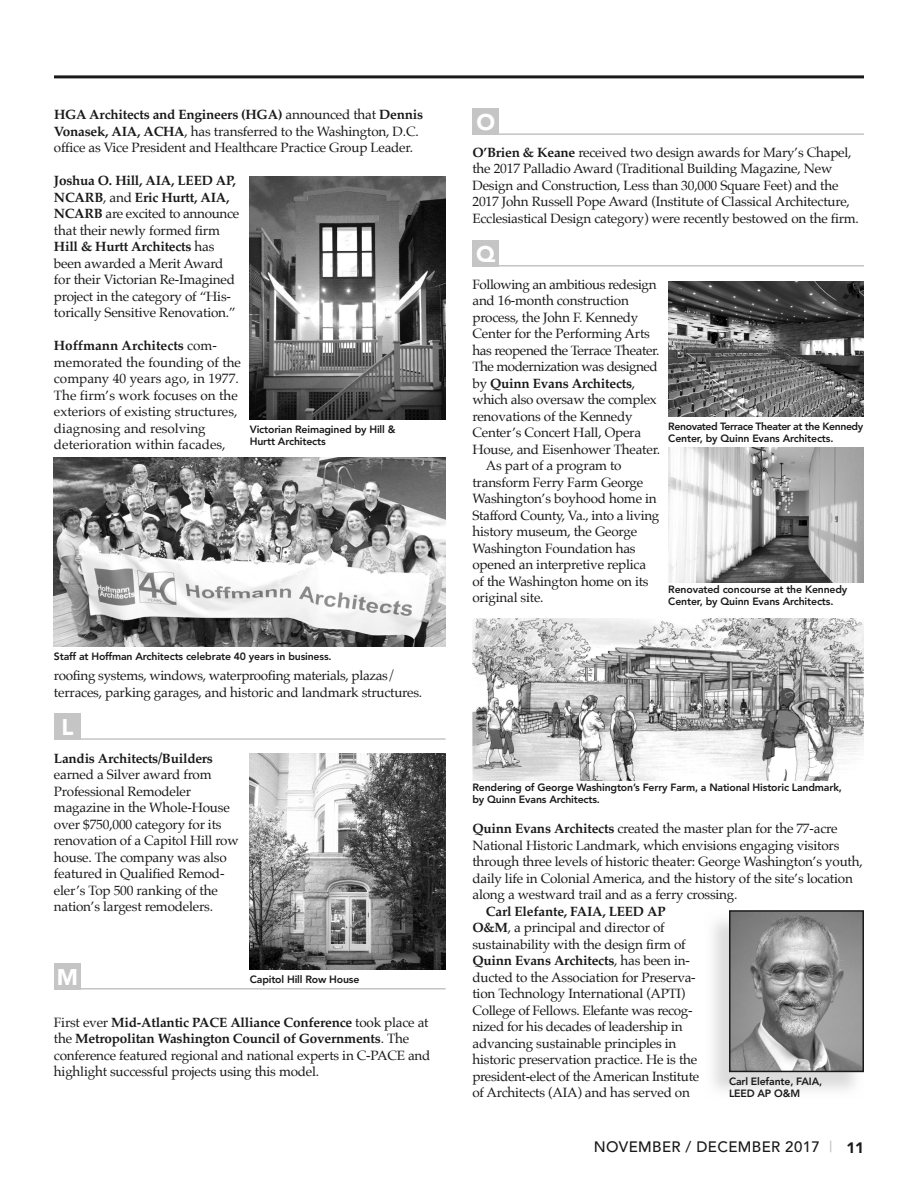
<style>
.page{position:relative;width:918px;height:1188px;background:#fff}
.page>*{position:absolute;margin:0;border:0;box-sizing:border-box;transform-origin:0 0}
.t1{font:900 22.5px "Avenir";color:#fff}
.t2{font:500 15px "Avenir";letter-spacing:.025em;color:#191919}
.t3{font:13.5px/16.5px "Palatino";letter-spacing:-.015em;color:#191919}
.t4{font:700 13.5px "Palatino";letter-spacing:-.015em;color:#191919}
.t5{font:13.5px "Palatino";letter-spacing:-.035em;color:#191919}
.t6{font:800 10.5px/12px "Avenir";letter-spacing:-.015em;color:#191919}
.t7{font:800 10.5px/12px "Avenir";letter-spacing:-.04em;color:#191919}
.s1{font-weight:700}
.s2{font-weight:400}
.s3{color:#c5c5c5}
.s4{font-weight:900}
</style>
<div class="page">
<hr style="left:54px;top:75px;width:810px;height:3px;background:#191919">
<div style="left:54px;top:963px;width:27px;height:27px;background:#c5c5c5"></div>
<hr style="left:54px;top:988px;width:392px;height:2px;background:#c5c5c5">
<div style="left:54px;top:713px;width:27px;height:27px;background:#c5c5c5"></div>
<hr style="left:54px;top:738px;width:392px;height:2px;background:#c5c5c5">
<div style="left:472px;top:108px;width:27px;height:27px;background:#c5c5c5"></div>
<hr style="left:472px;top:133px;width:392px;height:2px;background:#c5c5c5">
<div style="left:472px;top:240px;width:27px;height:27px;background:#c5c5c5"></div>
<hr style="left:472px;top:265px;width:392px;height:2px;background:#c5c5c5">
<img style="left:668px;top:281px;width:196px;height:135px">
<img style="left:668px;top:448px;width:196px;height:135px">
<img style="left:250px;top:176px;width:196px;height:243px">
<img style="left:250px;top:753px;width:196px;height:216px">
<img style="left:54px;top:457px;width:391px;height:189px">
<img style="left:472px;top:618px;width:392px;height:162px">
<img style="left:732px;top:913px;width:129px;height:156px">
<div style="left:729px;top:910px;width:135px;height:162px;border:2px solid #191919"></div>
<p class="t3" style="left:54px;top:107px;width:371px"><span class="s1">HGA Architects and Engineers (HGA)</span> announced that <span class="s1">Dennis<br>Vonasek, AIA, ACHA</span>, has transferred to the Washington, D.C. office as Vice President and Healthcare Practice Group Leader.</p>
<p class="t3" style="left:54px;top:173px;width:187px"><span class="s1">Joshua O. Hill, AIA, LEED AP,<br>NCARB</span>, and <span class="s1">Eric Hurtt, AIA,<br>NCARB</span> are excited to announce that their newly formed firm<br><span class="s1">Hill &amp; Hurtt Architects</span> has been awarded a Merit Award for their Victorian Re-Imagined project in the category of “His&shy;torically Sensitive Renovation.”</p>
<p class="t3" style="left:54px;top:338px;width:189px"><span class="s1">Hoffmann Architects</span> com&shy;memorated the founding of the company 40 years ago, in 1977.<br>The firm’s work focuses on the exteriors of existing structures, diagnosing and resolving deterioration within facades,</p>
<p class="t6" style="left:250px;top:423px;width:147px">Victorian Reimagined by Hill &amp;<br>Hurtt Architects</p>
<p class="t6" style="left:54px;top:651px;width:279px">Staff at Hoffman Architects celebrate 40 years in business.</p>
<p class="t3" style="left:54px;top:668px;width:370px">roofing systems, windows, waterproofing materials, plazas/ terraces, parking garages, and historic and landmark structures.</p>
<h1 class="t1" style="left:61px;top:708px;width:14px">L</h1>
<p class="t4" style="left:54px;top:752px;width:160px">Landis Architects/Builders</p>
<p class="t3" style="left:54px;top:767px;width:186px">earned a Silver award from<br>Professional Remodeler magazine in the Whole-House over $750,000 category for its renovation of a Capitol Hill row house. The company was also featured in Qualified Remod&shy;eler’s Top 500 ranking of the nation’s largest remodelers.</p>
<h1 class="t1" style="left:57px;top:958px;width:23px">M</h1>
<p class="t6" style="left:250px;top:973px;width:111px">Capitol Hill Row House</p>
<p class="t3" style="left:54px;top:1015px;width:378px">First ever <span class="s1">Mid-Atlantic PACE Alliance Conference</span> took place at the <span class="s1">Metropolitan Washington Council of Governments</span>. The conference featured regional and national experts in C-PACE and highlight successful projects using this model.</p>
<h1 class="t1" style="left:477px;top:103px;width:20px">O</h1>
<p class="t3" style="left:472px;top:145px;width:388px"><span class="s1">O’Brien &amp; Keane</span> received two design awards for Mary’s Chapel, the 2017 Palladio Award (Traditional Building Magazine, New Design and Construction, Less than 30,000 Square Feet) and the 2017 John Russell Pope Award (Institute of Classical Architecture, Ecclesiastical Design category) were recently bestowed on the firm.</p>
<h1 class="t1" style="left:476px;top:235px;width:21px">Q</h1>
<p class="t3" style="left:472px;top:277px;width:186px">Following an ambitious redesign</p>
<p class="t3" style="left:472px;top:293px;width:158px">and 16-month construction</p>
<p class="t3" style="left:472px;top:310px;width:168px">process, the John F. Kennedy</p>
<p class="t3" style="left:472px;top:326px;width:179px">Center for the Performing Arts</p>
<p class="t3" style="left:472px;top:343px;width:188px">has reopened the Terrace Theater.</p>
<p class="t5" style="left:472px;top:360px;width:187px">The modernization was designed</p>
<p class="t4" style="left:472px;top:377px;width:164px"><span class="s2">by</span> Quinn Evans Architects<span class="s2">,</span></p>
<p class="t3" style="left:472px;top:392px;width:186px">which also oversaw the complex</p>
<p class="t3" style="left:472px;top:409px;width:162px">renovations of the Kennedy</p>
<p class="t3" style="left:472px;top:425px;width:170px">Center’s Concert Hall, Opera</p>
<p class="t3" style="left:472px;top:442px;width:189px">House, and Eisenhower Theater.</p>
<p class="t3" style="left:486px;top:458px;width:137px">As part of a program to</p>
<p class="t3" style="left:472px;top:475px;width:172px">transform Ferry Farm George</p>
<p class="t3" style="left:472px;top:491px;width:186px">Washington’s boyhood home in</p>
<p class="t3" style="left:472px;top:508px;width:188px">Stafford County, Va., into a living</p>
<p class="t3" style="left:472px;top:524px;width:166px">history museum, the George</p>
<p class="t3" style="left:472px;top:541px;width:165px">Washington Foundation has</p>
<p class="t3" style="left:472px;top:557px;width:175px">opened an interpretive replica</p>
<p class="t3" style="left:472px;top:574px;width:178px">of the Washington home on its</p>
<p class="t3" style="left:472px;top:590px;width:73px">original site.</p>
<p class="t7" style="left:668px;top:420px;width:196px">Renovated Terrace Theater at the Kennedy<br>Center, by Quinn Evans Architects.</p>
<p class="t6" style="left:668px;top:584px;width:181px">Renovated concourse at the Kennedy<br>Center, by Quinn Evans Architects.</p>
<p class="t6" style="left:472px;top:781px;width:371px">Rendering of George Washington’s Ferry Farm, a National Historic Landmark, by Quinn Evans Architects.</p>
<p class="t3" style="left:472px;top:821px;width:392px"><span class="s1">Quinn Evans Architects</span> created the master plan for the 77-acre National Historic Landmark, which envisions engaging visitors through three levels of historic theater: George Washington’s youth, daily life in Colonial America, and the history of the site’s location along a westward trail and as a ferry crossing.</p>
<p class="t3" style="left:472px;top:904px;width:228px;text-indent:14px"><span class="s1">Carl Elefante, FAIA, LEED AP O&amp;M</span>, a principal and director of sustainability with the design firm of <span class="s1">Quinn Evans Architects</span>, has been in&shy;ducted to the Association for Preserva&shy;tion Technology International (APTI)<br>College of Fellows. Elefante was recog&shy;nized for his decades of leadership in advancing sustainable principles in historic preservation practice. He is the president-elect of the American Institute of Architects (AIA) and has served on</p>
<p class="t6" style="left:729px;top:1075px;width:95px">Carl Elefante, FAIA,<br>LEED AP O&amp;M</p>
<p class="t2" style="left:594px;top:1134px;width:272px">NOVEMBER / DECEMBER 2017 <span class="s3">|</span> <span class="s4">11</span></p>
</div>
